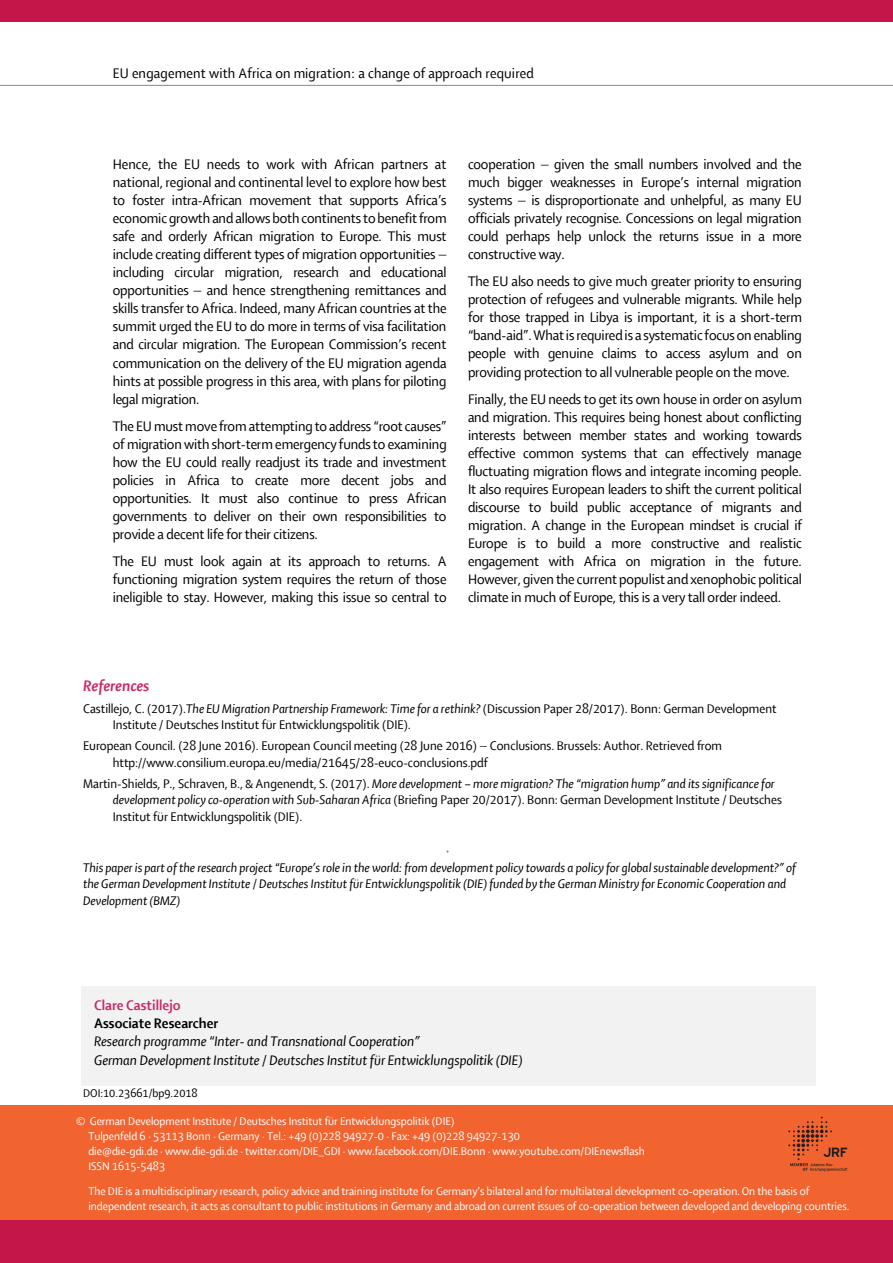
<style>
.page{position:relative;width:893px;height:1263px;background:#fff}
.page>*{position:absolute;margin:0;border:0;box-sizing:border-box;transform-origin:0 0}
.t1{font:italic 700 16.5px "Shaker R";color:#c92967}
.t2{font:15px/18px "Shaker R";letter-spacing:-.01em;color:#000;text-align:justify}
.t3{font:italic 15px/18.9px "Shaker R";color:#000}
.t4{font:15px "Shaker R";letter-spacing:.01em;color:#000}
.t5{font:700 15px "Shaker R";color:#000}
.t6{font:700 15px "Shaker R";color:#c92967}
.t7{font:13.5px/16.5px "Shaker R";color:#000}
.t8{font:italic 13.5px/16.5px "Shaker R";color:#000}
.t9{font:12px/15px "Shaker R";color:#fff}
.t10{font:12px "Shaker R";letter-spacing:-.005em;color:#000}
.s1{font-style:italic}
</style>
<div class="page">
<div style="left:0;top:0;width:893px;height:21px;background:#c51649"></div>
<hr style="left:0;top:85px;width:893px;height:1px;background:#9f988a">
<div style="left:0;top:1106px;width:893px;height:115px;background:#f2642f"></div>
<div style="left:0;top:1220px;width:893px;height:43px;background:#c51649"></div>
<svg style="left:788px;top:1116px;width:59px;height:55px"></svg>
<div style="left:81px;top:986px;width:735px;height:13px;background:#f2f2f2"></div>
<div style="left:81px;top:999px;width:735px;height:14px;background:#f2f2f2"></div>
<div style="left:81px;top:1013px;width:735px;height:18px;background:#f2f2f2"></div>
<div style="left:81px;top:1031px;width:735px;height:19px;background:#f2f2f2"></div>
<div style="left:81px;top:1050px;width:735px;height:35px;background:#f2f2f2"></div>
<p class="t4" style="left:113px;top:65px;width:423px">EU engagement with Africa on migration: a change of approach required</p>
<p class="t2" style="left:113px;top:156px;width:336px;text-align:left">Hence, the EU needs to work with African partners at national, regional and continental level to explore how best to foster intra-African movement that supports Africa’s economic growth and allows both continents to benefit from safe and orderly African migration to Europe. This must include creating different types of migration opportunities including circular migration, research and educational opportunities and hence strengthening remittances and skills transfer to Africa. Indeed, many African countries at the summit urged the EU to do more in terms of visa facilitation and circular migration. The European Commission’s recent communication on the delivery of the EU migration agenda hints at possible progress in this area, with plans for piloting legal migration.</p>
<p class="t2" style="left:113px;top:417px;width:335px">The EU must move from attempting to address “root causes” of migration with short-term emergency funds to examining how the EU could really readjust its trade and investment policies in Africa to create more decent jobs and opportunities. It must also continue to press African governments to deliver on their own responsibilities to provide a decent life for their citizens.</p>
<p class="t2" style="left:113px;top:552px;width:335px">The EU must look again at its approach to returns. A functioning migration system requires the return of those ineligible to stay. However, making this issue so central to</p>
<p class="t2" style="left:468px;top:156px;width:335px;text-indent:86px">given the small numbers involved and the much bigger weaknesses in Europe’s internal migration systems</p>
<p class="t2" style="left:468px;top:156px;width:69px">cooperation</p>
<p class="t2" style="left:468px;top:192px;width:335px;text-indent:63px">is disproportionate and unhelpful, as many EU officials privately recognise. Concessions on legal migration could perhaps help unlock the returns issue in a more constructive way.</p>
<p class="t2" style="left:468px;top:273px;width:336px">The EU also needs to give much greater priority to ensuring protection of refugees and vulnerable migrants. While help for those trapped in Libya is important, it is a short-term “band-aid”. What is required is a systematic focus on enabling people with genuine claims to access asylum and on providing protection to all vulnerable people on the move.</p>
<p class="t2" style="left:468px;top:390px;width:335px">Finally, the EU needs to get its own house in order on asylum and migration. This requires being honest about conflicting interests between member states and working towards effective common systems that can effectively manage fluctuating migration flows and integrate incoming people.<br>It also requires European leaders to shift the current political discourse to build public acceptance of migrants and migration. A change in the European mindset is crucial if Europe is to build a more constructive and realistic engagement with Africa on migration in the future.<br>However, given the current populist and xenophobic political climate in much of Europe, this is a very tall order indeed.</p>
<p class="t1" style="left:83px;top:677px;width:68px">References</p>
<p class="t7" style="left:113px;top:700px;width:665px;text-indent:-30px">Castillejo, C. (2017).<span class="s1">The EU Migration Partnership Framework: Time for a rethink?</span> (Discussion Paper 28/2017). Bonn: German Development<br>Institute / Deutsches Institut für Entwicklungspolitik (DIE).</p>
<p class="t7" style="left:113px;top:738px;width:611px;text-indent:-30px">European Council. (28 June 2016). European Council meeting (28 June 2016) Conclusions. Brussels: Author. Retrieved from http://www.consilium.europa.eu/media/21645/28-euco-conclusions.pdf</p>
<p class="t7" style="left:113px;top:776px;width:671px;text-indent:-30px">Martin-Shields, P., Schraven, B., &amp; Angenendt, S. (2017). <span class="s1">More development – more migration? The “migration hump” and its significance for development policy co-operation with Sub-Saharan Africa</span> (Briefing Paper 20/2017). Bonn: German Development Institute / Deutsches<br>Institut für Entwicklungspolitik (DIE).</p>
<p class="t8" style="left:83px;top:860px;width:714px">This paper is part of the research project “Europe’s role in the world: from development policy towards a policy for global sustainable development?” of the German Development Institute / Deutsches Institut für Entwicklungspolitik (DIE) funded by the German Ministry for Economic Cooperation and<br>Development (BMZ)</p>
<p class="t6" style="left:94px;top:997px;width:88px">Clare Castillejo</p>
<p class="t5" style="left:94px;top:1015px;width:126px">Associate Researcher</p>
<p class="t3" style="left:94px;top:1032px;width:430px">Research programme “Inter- and Transnational Cooperation”<br>German Development Institute / Deutsches Institut für Entwicklungspolitik (DIE)</p>
<p class="t10" style="left:83px;top:1087px;width:116px">DOI:10.23661/bp9.2018</p>
<p class="t9" style="left:88px;top:1113px;width:558px;text-indent:-12px">© German Development Institute / Deutsches Institut für Entwicklungspolitik (DIE)<br>Tulpenfeld 6 · 53113 Bonn · Germany · Tel.: +49 (0)228 94927-0 · Fax: +49 (0)228 94927-130<br>die@die-gdi.de · www.die-gdi.de · twitter.com/DIE_GDI · www.facebook.com/DIE.Bonn · www.youtube.com/DIEnewsflash ISSN 1615-5483</p>
<p class="t9" style="left:88px;top:1184px;width:762px">The DIE is a multidisciplinary research, policy advice and training institute for Germany’s bilateral and for multilateral development co-operation. On the basis of independent research, it acts as consultant to public institutions in Germany and abroad on current issues of co-operation between developed and developing countries.</p>
</div>
